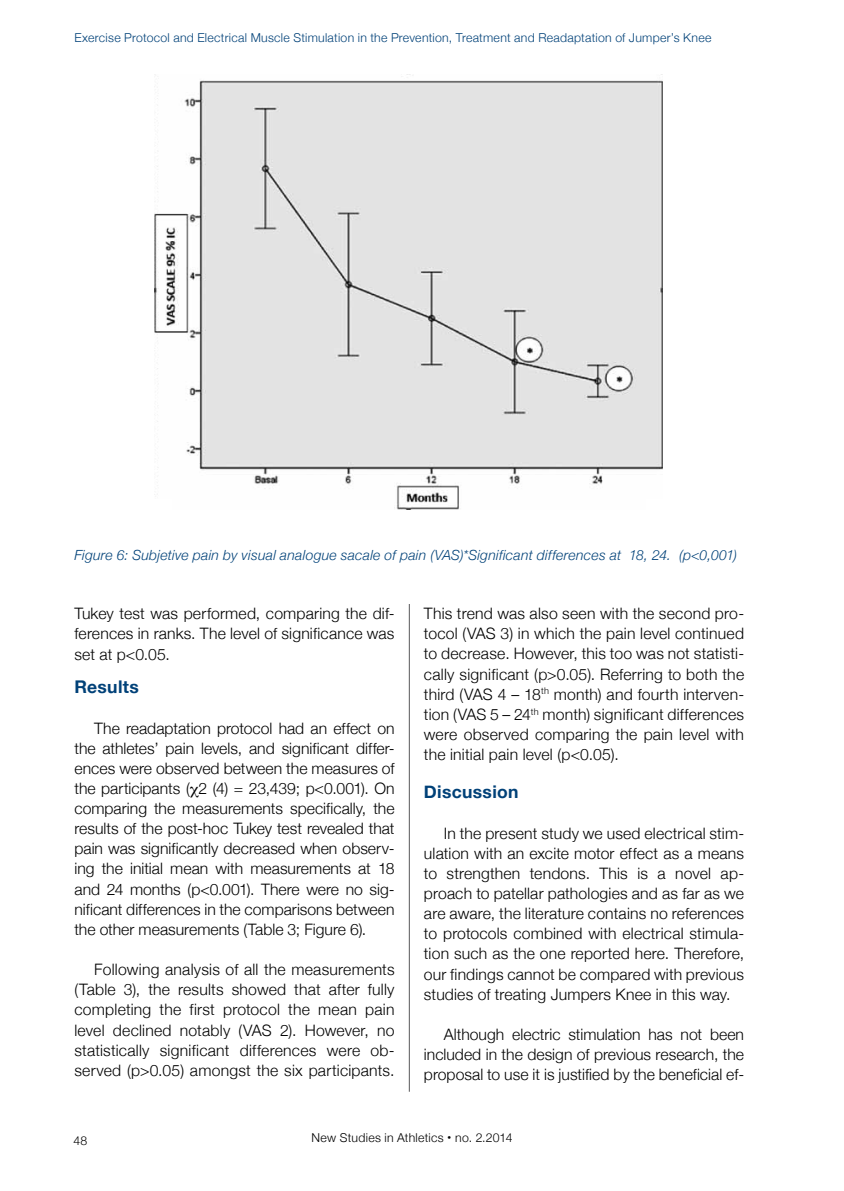
<style>
.page{position:relative;width:844px;height:1191px;background:#fff}
.page>*{position:absolute;margin:0;border:0;box-sizing:border-box;transform-origin:0 0}
.t1{font:700 17.5px "Helvetica Neue";letter-spacing:.02em;color:#004178}
.t2{font:300 15.75px/20.1px "Helvetica Neue";letter-spacing:.01em;color:#000;text-align:justify}
.t3{font:italic 300 14px "Helvetica Neue";letter-spacing:.02em;color:#004178}
.t4{font:300 12.25px "Helvetica Neue";letter-spacing:.025em;color:#004178}
.t5{font:300 12.25px "Helvetica Neue";letter-spacing:.02em;color:#000}
.s1{font-weight:700;font-size:15.75px}
</style>
<div class="page">
<hr style="left:409px;top:74px;width:1px;height:1017px;background:#58585a">
<div style="left:74px;top:507px;width:670px;height:97px;background:#fff"></div>
<img style="left:154px;top:74px;width:508px;height:435px">
<div style="left:144px;top:499px;width:28px;height:20px;background:#fff"></div>
<div style="left:646px;top:499px;width:27px;height:20px;background:#fff"></div>
<p class="t4" style="left:74px;top:30px;width:638px">Exercise Protocol and Electrical Muscle Stimulation in the Prevention, Treatment and Readaptation of Jumper’s Knee</p>
<p class="t3" style="left:74px;top:547px;width:664px">Figure 6: Subjetive pain by visual analogue sacale of pain (VAS)*Significant differences at 18, 24. (p&lt;0,001)</p>
<p class="t2" style="left:74px;top:603px;width:321px">Tukey test was performed, comparing the dif&shy;ferences in ranks. The level of significance was set at p&lt;0.05.</p>
<p class="t1" style="left:74px;top:676px;width:66px">Results</p>
<p class="t2" style="left:74px;top:717px;width:321px;text-indent:20px">The readaptation protocol had an effect on the athletes’ pain levels, and significant differ&shy;ences were observed between the measures of the participants ( 2 (4) = 23,439; p&lt;0.001). On comparing the measurements specifically, the results of the post-hoc Tukey test revealed that pain was significantly decreased when observ&shy;ing the initial mean with measurements at 18 and 24 months (p&lt;0.001). There were no sig&shy;nificant differences in the comparisons between the other measurements (Table 3; Figure 6).</p>
<p class="t2" style="left:74px;top:959px;width:321px;text-indent:20px">Following analysis of all the measurements (Table 3), the results showed that after fully completing the first protocol the mean pain level declined notably (VAS 2). However, no statistically significant differences were ob&shy;served (p&gt;0.05) amongst the six participants.</p>
<p class="t2" style="left:424px;top:603px;width:321px">This trend was also seen with the second pro&shy;tocol (VAS 3) in which the pain level continued to decrease. However, this too was not statisti&shy;cally significant (p&gt;0.05). Referring to both the third (VAS 4 – 18<sup>th</sup> month) and fourth interven&shy;tion (VAS 5 – 24<sup>th</sup> month) significant differences were observed comparing the pain level with the initial pain level (p&lt;0.05).</p>
<p class="t1" style="left:424px;top:781px;width:96px">Discussion</p>
<p class="t2" style="left:424px;top:822px;width:321px;text-indent:20px">In the present study we used electrical stim&shy;ulation with an excite motor effect as a means to strengthen tendons. This is a novel ap&shy;proach to patellar pathologies and as far as we are aware, the literature contains no references to protocols combined with electrical stimula&shy;tion such as the one reported here. Therefore, our findings cannot be compared with previous studies of treating Jumpers Knee in this way.</p>
<p class="t2" style="left:424px;top:1024px;width:321px;text-indent:20px">Although electric stimulation has not been included in the design of previous research, the proposal to use it is justified by the beneficial ef-</p>
<p class="t5" style="left:73px;top:1133px;width:15px">48</p>
<p class="t5" style="left:311px;top:1130px;width:202px">New Studies in Athletics <span class="s1">·</span> no. 2.2014</p>
</div>
